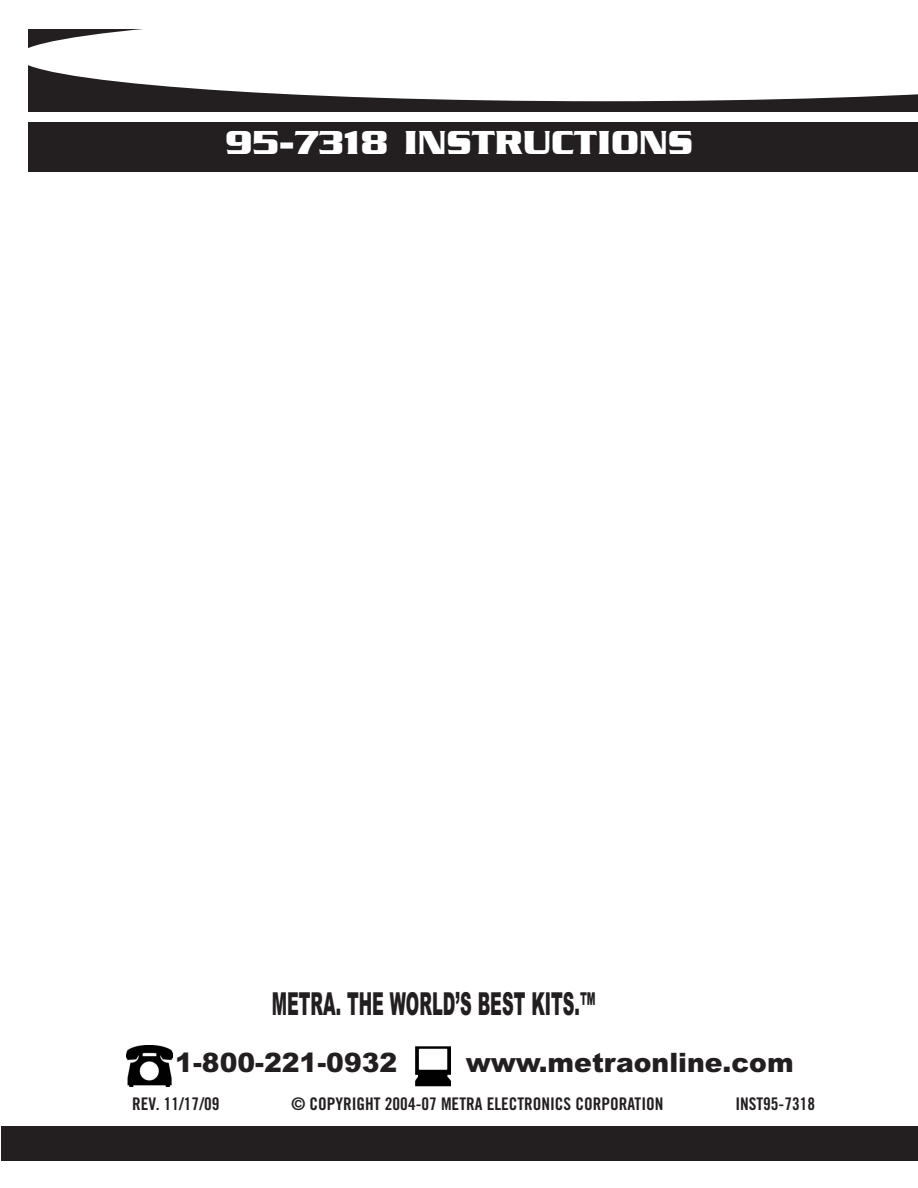
<style>
.page{position:relative;width:918px;height:1188px;background:#fff}
.page>*{position:absolute;margin:0;border:0;box-sizing:border-box;transform-origin:0 0}
.t1{font:700 36px "Serpentine";color:#fff}
.t2{font:900 31.65px "Arial";color:#231f20;scale:.51 1}
.t3{font:900 26.7px "Arial";color:#231f20}
.t4{font:17.4px "Trade Gothic Bold Cond Twenty";color:#231f20}
</style>
<div class="page">
<div style="left:28px;top:29px;width:890px;height:83px;background:#231f20"></div>
<svg style="left:28px;top:29px;width:890px;height:72px;background:#e8e7e8"></svg>
<div style="left:28px;top:123px;width:890px;height:49px;background:#231f20"></div>
<div style="left:1px;top:1126px;width:917px;height:35px;background:#231f20"></div>
<img style="left:415px;top:1046px;width:36px;height:41px">
<img style="left:127px;top:1046px;width:45px;height:40px">
<h1 class="t1" style="left:225px;top:131px;width:470px">95-7318 INSTRUCTIONS</h1>
<h2 class="t2" style="left:272px;top:986px;width:636px">METRA. THE WORLD’S BEST KITS.™</h2>
<h3 class="t3" style="left:175px;top:1047px;width:223px">1-800-221-0932</h3>
<h3 class="t3" style="left:466px;top:1047px;width:329px">www.metraonline.com</h3>
<p class="t4" style="left:132px;top:1098px;width:89px">REV. 11/17/09</p>
<p class="t4" style="left:291px;top:1098px;width:374px">© COPYRIGHT 2004-07 METRA ELECTRONICS CORPORATION</p>
<p class="t4" style="left:735px;top:1098px;width:81px">INST95-7318</p>
</div>
